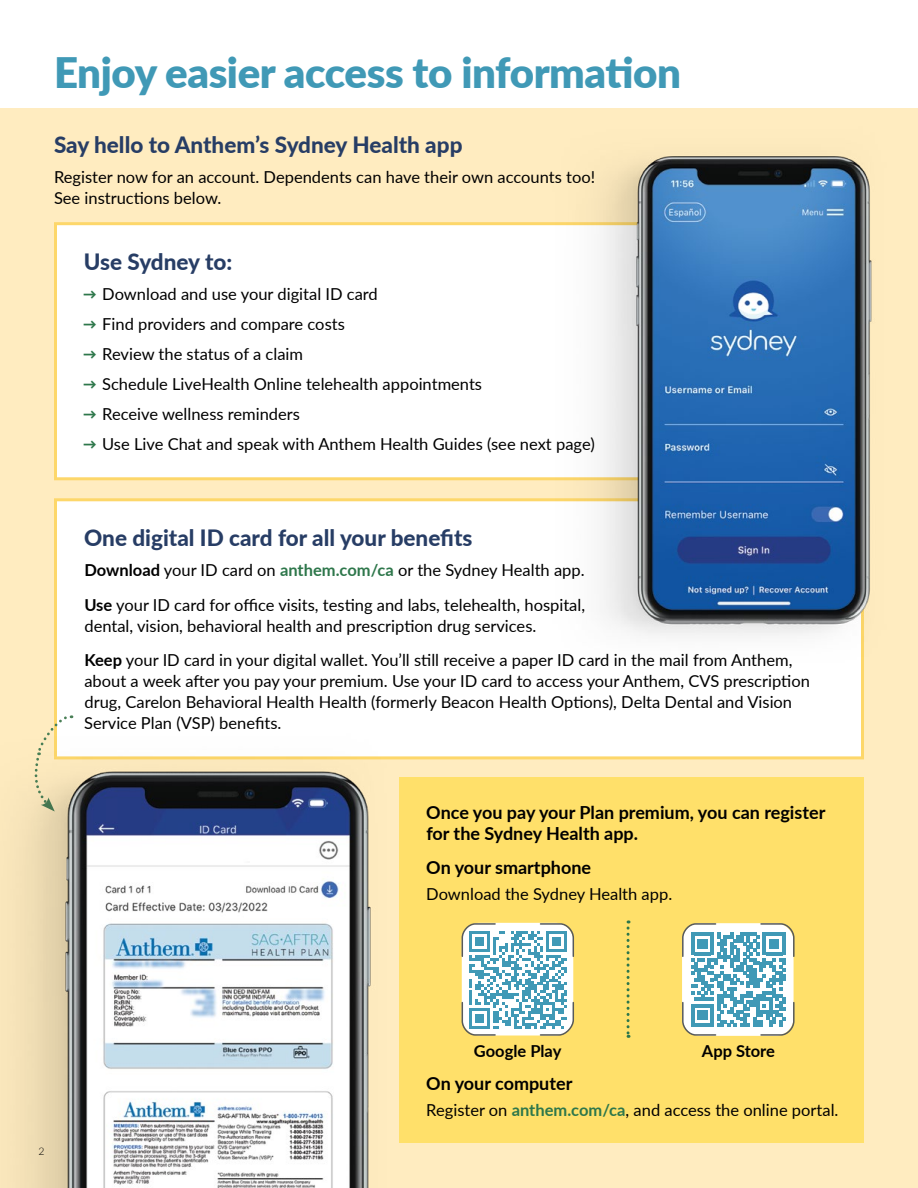
<style>
.page{position:relative;width:918px;height:1188px;background:#fff}
.page>*{position:absolute;margin:0;border:0;box-sizing:border-box;transform-origin:0 0}
.t1{font:900 42px "Lato";letter-spacing:-.01em;color:#4099b6}
.t2{font:800 22.5px "Lato";color:#273d65}
.t3{font:700 18px/21px "Lato";color:#000}
.Body{font:16.5px/21px "Lato";color:#000}
.Body-2{font:700 16.5px "Lato";color:#000}
.t4{font:300 10.5px "Lato";color:#000}
.s1{font-weight:900;font-size:13.5px;color:#2e774b}
.s2{font-weight:700}
.s3{font-weight:700;color:#2e774b}
</style>
<div class="page">
<div style="left:0;top:108px;width:918px;height:1080px;background:#ffecc0"></div>
<div style="left:56px;top:224px;width:668px;height:255px;background:#fff"></div>
<div style="left:54px;top:222px;width:672px;height:258px;border:3px solid #fdd76a"></div>
<div style="left:56px;top:500px;width:806px;height:258px;background:#fff"></div>
<img style="left:480px;top:156px;width:392px;height:540px">
<img style="left:20px;top:678px;width:473px;height:510px">
<div style="left:399px;top:777px;width:465px;height:366px;background:#ffe06a"></div>
<svg style="left:461px;top:922px;width:113px;height:114px;background:#b1d2d9"></svg>
<svg style="left:682px;top:923px;width:113px;height:113px;background:#a8ced7"></svg>
<svg style="left:627px;top:920px;width:3px;height:118px"></svg>
<p class="t1" style="left:54px;top:41px;width:629px">Enjoy easier access to information</p>
<p class="t2" style="left:54px;top:128px;width:410px">Say hello to Anthem’s Sydney Health app</p>
<p class="Body" style="left:54px;top:166px;width:543px">Register now for an account. Dependents can have their own accounts too!<br>See instructions below.</p>
<p class="t2" style="left:84px;top:245px;width:150px">Use Sydney to:</p>
<p class="Body" style="left:83px;top:283px;width:296px"><span class="s1">→</span> Download and use your digital ID card</p>
<p class="Body" style="left:83px;top:313px;width:263px"><span class="s1">→</span> Find providers and compare costs</p>
<p class="Body" style="left:83px;top:343px;width:221px"><span class="s1">→</span> Review the status of a claim</p>
<p class="Body" style="left:83px;top:373px;width:400px"><span class="s1">→</span> Schedule LiveHealth Online telehealth appointments</p>
<p class="Body" style="left:83px;top:403px;width:218px"><span class="s1">→</span> Receive wellness reminders</p>
<p class="Body" style="left:83px;top:433px;width:513px"><span class="s1">→</span> Use Live Chat and speak with Anthem Health Guides (see next page)</p>
<p class="t2" style="left:84px;top:522px;width:390px">One digital ID card for all your benefits</p>
<p class="Body" style="left:84px;top:559px;width:502px"><span class="s2">Download</span> your ID card on <span class="s3">anthem.com/ca</span> or the Sydney Health app.</p>
<p class="Body" style="left:84px;top:594px;width:502px"><span class="s2">Use</span> your ID card for office visits, testing and labs, telehealth, hospital, dental, vision, behavioral health and prescription drug services.</p>
<p class="Body" style="left:84px;top:649px;width:727px"><span class="s2">Keep</span> your ID card in your digital wallet. You’ll still receive a paper ID card in the mail from Anthem, about a week after you pay your premium. Use your ID card to access your Anthem, CVS prescription drug, Carelon Behavioral Health Health (formerly Beacon Health Options), Delta Dental and Vision Service Plan (VSP) benefits.</p>
<p class="t3" style="left:426px;top:801px;width:401px">Once you pay your Plan premium, you can register for the Sydney Health app.</p>
<p class="t3" style="left:426px;top:857px;width:166px">On your smartphone</p>
<p class="Body" style="left:426px;top:883px;width:247px">Download the Sydney Health app.</p>
<p class="t4" style="left:38px;top:1144px;width:8px">2</p>
<p class="Body-2" style="left:474px;top:1039px;width:89px">Google Play</p>
<p class="Body-2" style="left:702px;top:1039px;width:75px">App Store</p>
<p class="t3" style="left:426px;top:1073px;width:148px">On your computer</p>
<p class="Body" style="left:426px;top:1099px;width:414px">Register on <span class="s3">anthem.com/ca</span>, and access the online portal.</p>
</div>
